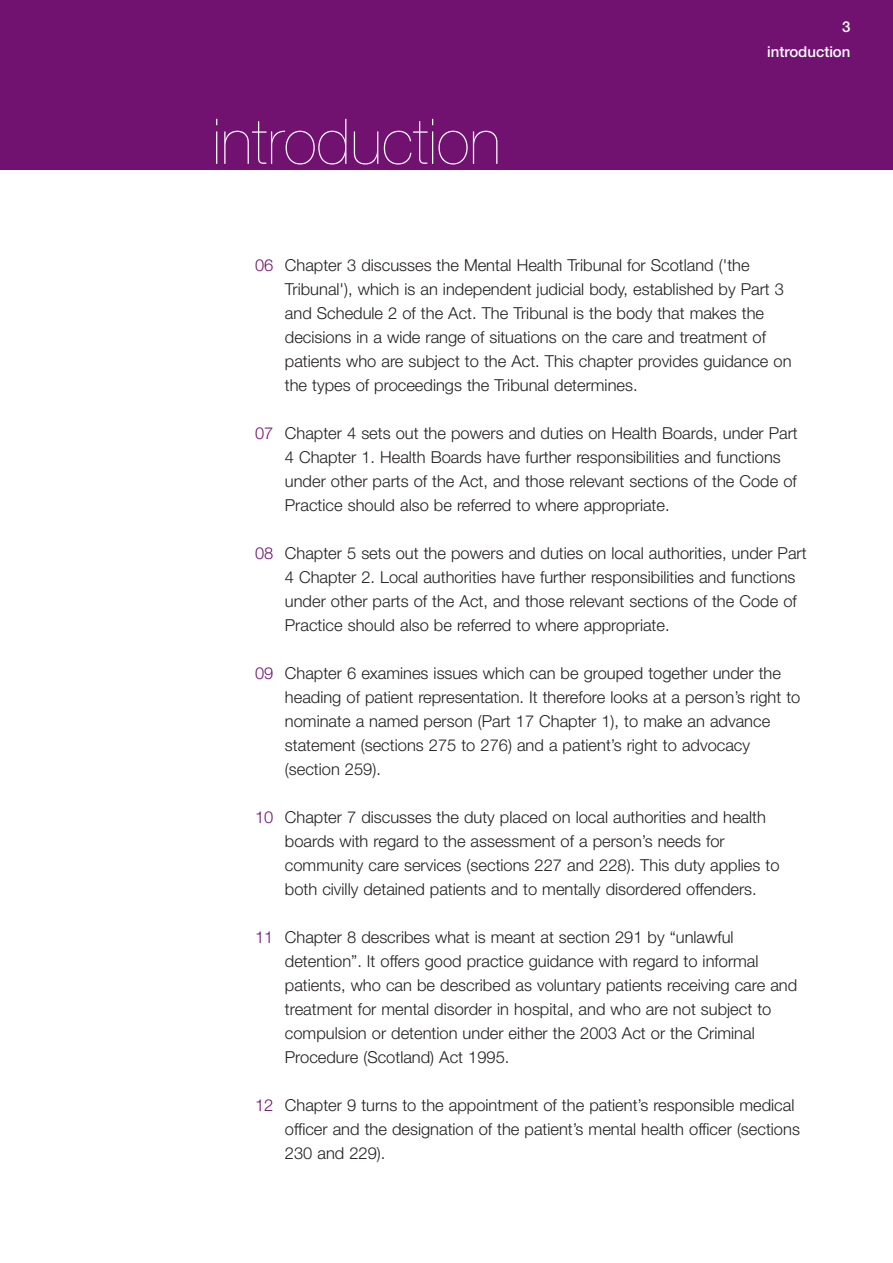
<style>
.page{position:relative;width:893px;height:1263px;background:#fff}
.page>*{position:absolute;margin:0;border:0;box-sizing:border-box;transform-origin:0 0}
.t1{font:200 63px "Helvetica Neue";color:#fff}
.t2{font:300 16.5px/24px "Helvetica Neue";color:#231f20}
.t3{font:500 15px "Helvetica Neue";color:#fff}
.s1{color:#711271}
</style>
<div class="page">
<div style="left:0;top:0;width:893px;height:170px;background:#711271"></div>
<p class="t3" style="left:842px;top:21px;width:10px">3</p>
<h1 class="t1" style="left:213px;top:105px;width:290px">introduction</h1>
<p class="t3" style="left:767px;top:47px;width:85px">introduction</p>
<p class="t2" style="left:285px;top:253px;width:508px;text-indent:-30px"><span class="s1">06</span> Chapter 3 discusses the Mental Health Tribunal for Scotland ('the Tribunal'), which is an independent judicial body, established by Part 3 and Schedule 2 of the Act. The Tribunal is the body that makes the decisions in a wide range of situations on the care and treatment of patients who are subject to the Act. This chapter provides guidance on the types of proceedings the Tribunal determines.</p>
<p class="t2" style="left:285px;top:421px;width:514px;text-indent:-30px"><span class="s1">07</span> Chapter 4 sets out the powers and duties on Health Boards, under Part 4 Chapter 1. Health Boards have further responsibilities and functions under other parts of the Act, and those relevant sections of the Code of Practice should also be referred to where appropriate.</p>
<p class="t2" style="left:285px;top:541px;width:523px;text-indent:-30px"><span class="s1">08</span> Chapter 5 sets out the powers and duties on local authorities, under Part 4 Chapter 2. Local authorities have further responsibilities and functions under other parts of the Act, and those relevant sections of the Code of Practice should also be referred to where appropriate.</p>
<p class="t2" style="left:285px;top:661px;width:517px;text-indent:-30px"><span class="s1">09</span> Chapter 6 examines issues which can be grouped together under the heading of patient representation. It therefore looks at a person’s right to nominate a named person (Part 17 Chapter 1), to make an advance statement (sections 275 to 276) and a patient’s right to advocacy (section 259).</p>
<p class="t2" style="left:285px;top:805px;width:496px;text-indent:-30px"><span class="s1">10</span> Chapter 7 discusses the duty placed on local authorities and health boards with regard to the assessment of a person’s needs for community care services (sections 227 and 228). This duty applies to both civilly detained patients and to mentally disordered offenders.</p>
<p class="t2" style="left:285px;top:925px;width:514px;text-indent:-30px"><span class="s1">11</span> Chapter 8 describes what is meant at section 291 by “unlawful detention”. It offers good practice guidance with regard to informal patients, who can be described as voluntary patients receiving care and treatment for mental disorder in hospital, and who are not subject to compulsion or detention under either the 2003 Act or the Criminal Procedure (Scotland) Act 1995.</p>
<p class="t2" style="left:285px;top:1093px;width:517px;text-indent:-30px"><span class="s1">12</span> Chapter 9 turns to the appointment of the patient’s responsible medical officer and the designation of the patient’s mental health officer (sections<br>230 and 229).</p>
</div>
